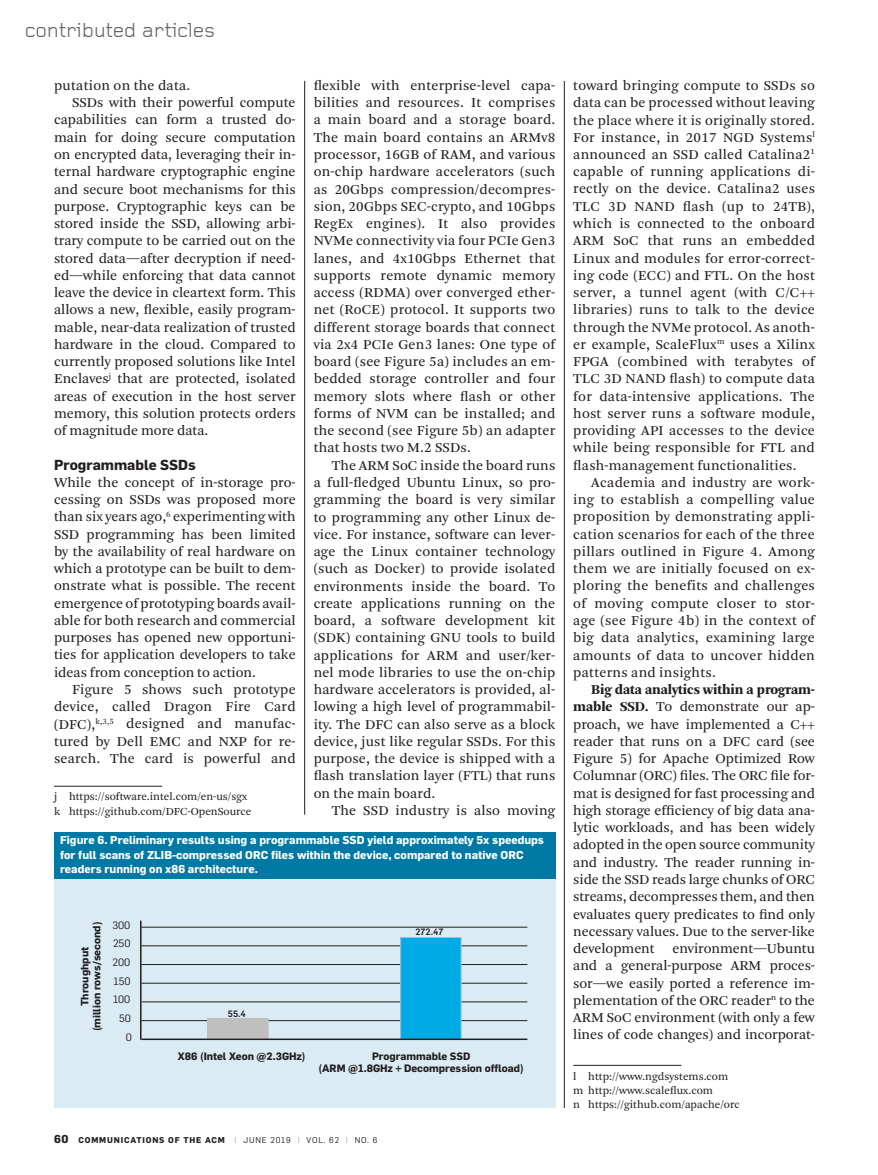
<style>
.page{position:relative;width:878px;height:1175px;background:#fff}
.page>*{position:absolute;margin:0;border:0;box-sizing:border-box;transform-origin:0 0}
.t1{font:21px "Foundry Gridnik";letter-spacing:-.015em;color:#636466}
.t2{font:14.25px/17.2px "Arnhem Blond";color:#231f20;text-align:justify}
.t3{font:900 14.25px "Arnhem";letter-spacing:-.005em;color:#231f20}
.t4{font:14.25px "Arnhem Blond";letter-spacing:.02em;color:#231f20}
.t5{font:700 14.25px "Flama";color:#231f20}
.t6{font:700 11.25px/14.2px "Flama";color:#fff}
.t7{font:11.25px/14.2px "Arnhem Blond";color:#231f20}
.t8{font:700 10.5px/12px "Flama";color:#231f20;text-align:center}
.t9{font:10.5px "Flama";letter-spacing:-.005em;color:#231f20}
.t10{font:500 9px "Flama";color:#231f20}
.t11{font:700 8.25px "Flama";letter-spacing:.1em;color:#231f20}
.s1{font-size:11.25px}
.s2{font-weight:400;color:#949698}
.s3{font-weight:400}
.s4{font-family:"Arnhem";font-weight:900}
</style>
<div class="page">
<hr style="left:573px;top:1065px;width:108px;height:1px;background:#231f20">
<hr style="left:54px;top:786px;width:108px;height:1px;background:#231f20">
<hr style="left:564px;top:81px;width:1px;height:1027px;background:#231f20">
<hr style="left:304px;top:81px;width:1px;height:733px;background:#231f20">
<div style="left:54px;top:837px;width:501px;height:271px;background:#dbebf3"></div>
<div style="left:54px;top:832px;width:501px;height:47px;background:#007aa4"></div>
<hr style="left:141px;top:1020px;width:386px;height:1px;background:#231f20">
<hr style="left:141px;top:1001px;width:386px;height:1px;background:#231f20">
<hr style="left:141px;top:983px;width:386px;height:1px;background:#231f20">
<hr style="left:141px;top:964px;width:386px;height:1px;background:#231f20">
<hr style="left:141px;top:945px;width:386px;height:1px;background:#231f20">
<hr style="left:141px;top:927px;width:386px;height:1px;background:#231f20">
<div style="left:208px;top:1018px;width:60px;height:21px;background:#c0bfbf"></div>
<div style="left:400px;top:937px;width:61px;height:102px;background:#00abe5"></div>
<div style="left:400px;top:937px;width:61px;height:102px;border:1px solid #9dc3e5"></div>
<hr style="left:141px;top:1038px;width:386px;height:2px;background:#231f20">
<hr style="left:140px;top:920px;width:1px;height:119px;background:#231f20">
<h1 class="t1" style="left:25px;top:19px;width:192px">contributed articles</h1>
<p class="t4" style="left:54px;top:77px;width:138px">putation on the data.</p>
<p class="t2" style="left:72px;top:94px;width:225px">SSDs with their powerful compute</p>
<p class="t2" style="left:54px;top:111px;width:243px">capabilities can form a trusted do-</p>
<p class="t2" style="left:54px;top:129px;width:243px">main for doing secure computation</p>
<p class="t2" style="left:54px;top:146px;width:243px">on encrypted data, leveraging their in-</p>
<p class="t2" style="left:54px;top:163px;width:243px">ternal hardware cryptographic engine</p>
<p class="t2" style="left:54px;top:181px;width:243px">and secure boot mechanisms for this</p>
<p class="t2" style="left:54px;top:198px;width:243px">purpose. Cryptographic keys can be</p>
<p class="t2" style="left:54px;top:215px;width:243px">stored inside the SSD, allowing arbi-</p>
<p class="t2" style="left:54px;top:232px;width:243px">trary compute to be carried out on the</p>
<p class="t2" style="left:54px;top:250px;width:243px">stored data—after decryption if need-</p>
<p class="t2" style="left:54px;top:267px;width:243px">ed—while enforcing that data cannot</p>
<p class="t2" style="left:54px;top:284px;width:243px">leave the device in cleartext form. This</p>
<p class="t2" style="left:54px;top:301px;width:243px">allows a new, flexible, easily program-</p>
<p class="t2" style="left:54px;top:319px;width:243px">mable, near-data realization of trusted</p>
<p class="t2" style="left:54px;top:336px;width:243px">hardware in the cloud. Compared to</p>
<p class="t2" style="left:54px;top:353px;width:243px">currently proposed solutions like Intel</p>
<p class="t2" style="left:54px;top:370px;width:243px">Enclaves<sup>j</sup> that are protected, isolated</p>
<p class="t2" style="left:54px;top:387px;width:243px">areas of execution in the host server</p>
<p class="t2" style="left:54px;top:405px;width:243px">memory, this solution protects orders</p>
<p class="t2" style="left:54px;top:422px;width:156px">of magnitude more data.</p>
<p class="t5" style="left:54px;top:456px;width:143px">Programmable SSDs</p>
<p class="t2" style="left:54px;top:474px;width:243px">While the concept of in-storage pro&shy;cessing on SSDs was proposed more than six years ago,<sup>6</sup> experimenting with SSD programming has been limited by the availability of real hardware on which a prototype can be built to dem&shy;onstrate what is possible. The recent emergence of prototyping boards avail&shy;able for both research and commercial purposes has opened new opportuni&shy;ties for application developers to take ideas from conception to action.</p>
<p class="t2" style="left:54px;top:681px;width:243px;text-indent:18px">Figure 5 shows such prototype device, called Dragon Fire Card (DFC),<sup>k,3,5</sup> designed and manufac&shy;tured by Dell EMC and NXP for re&shy;search. The card is powerful and</p>
<p class="t7" style="left:54px;top:790px;width:199px">j https://software.intel.com/en-us/sgx k https://github.com/DFC-OpenSource</p>
<p class="t6" style="left:60px;top:833px;width:485px">Figure 6. Preliminary results using a programmable SSD yield approximately 5x speedups for full scans of ZLIB-compressed ORC files within the device, compared to native ORC readers running on x86 architecture.</p>
<p class="t2" style="left:314px;top:77px;width:243px">flexible with enterprise-level capa&shy;bilities and resources. It comprises a main board and a storage board.<br>The main board contains an ARMv8 processor, 16GB of RAM, and various on-chip hardware accelerators (such as 20Gbps compression/decompres&shy;sion, 20Gbps SEC-crypto, and 10Gbps RegEx engines). It also provides NVMe connectivity via four PCIe Gen3 lanes, and 4x10Gbps Ethernet that supports remote dynamic memory access (RDMA) over converged ether&shy;net (RoCE) protocol. It supports two different storage boards that connect via 2x4 PCIe Gen3 lanes: One type of board (see Figure 5a) includes an em&shy;bedded storage controller and four memory slots where flash or other forms of NVM can be installed; and the second (see Figure 5b) an adapter that hosts two M.2 SSDs.</p>
<p class="t2" style="left:314px;top:457px;width:243px;text-indent:18px">The ARM SoC inside the board runs a full-fledged Ubuntu Linux, so pro&shy;gramming the board is very similar to programming any other Linux de&shy;vice. For instance, software can lever&shy;age the Linux container technology (such as Docker) to provide isolated environments inside the board. To create applications running on the board, a software development kit (SDK) containing GNU tools to build applications for ARM and user/ker&shy;nel mode libraries to use the on-chip hardware accelerators is provided, al&shy;lowing a high level of programmabil&shy;ity. The DFC can also serve as a block device, just like regular SSDs. For this purpose, the device is shipped with a flash translation layer (FTL) that runs on the main board.</p>
<p class="t2" style="left:331px;top:802px;width:225px">The SSD industry is also moving</p>
<p class="t8" style="left:78px;top:1031px;width:111px;rotate:-90deg">Throughput<br>(million rows/second)</p>
<p class="t9" style="left:112px;top:918px;width:19px">300</p>
<p class="t9" style="left:113px;top:937px;width:19px">250</p>
<p class="t9" style="left:113px;top:956px;width:19px">200</p>
<p class="t9" style="left:113px;top:974px;width:19px">150</p>
<p class="t9" style="left:113px;top:993px;width:19px">100</p>
<p class="t9" style="left:119px;top:1012px;width:13px">50</p>
<p class="t9" style="left:126px;top:1030px;width:8px">0</p>
<p class="t10" style="left:228px;top:1008px;width:20px">55.4</p>
<p class="t10" style="left:415px;top:926px;width:30px">272.47</p>
<p class="t8" style="left:178px;top:1049px;width:129px">X86 (Intel Xeon @2.3GHz)</p>
<p class="t8" style="left:318px;top:1049px;width:207px">Programmable SSD<br>(ARM @1.8GHz + Decompression offload)</p>
<p class="t11" style="left:54px;top:1134px;width:325px"><span class="s1">60</span> COMMUNICATIONS OF THE ACM <span class="s2">|</span> <span class="s3">JUNE 2019</span> <span class="s2">|</span> <span class="s3">VOL. 62</span> <span class="s2">|</span> <span class="s3">NO. 6</span></p>
<p class="t2" style="left:573px;top:77px;width:243px">toward bringing compute to SSDs so data can be processed without leaving the place where it is originally stored.<br>For instance, in 2017 NGD Systems<sup>l </sup>announced an SSD called Catalina2<sup>1 </sup>capable of running applications di&shy;rectly on the device. Catalina2 uses TLC 3D NAND flash (up to 24TB), which is connected to the onboard ARM SoC that runs an embedded Linux and modules for error-correct&shy;ing code (ECC) and FTL. On the host server, a tunnel agent (with C/C++ libraries) runs to talk to the device through the NVMe protocol. As anoth&shy;er example, ScaleFlux<sup>m</sup> uses a Xilinx FPGA (combined with terabytes of TLC 3D NAND flash) to compute data for data-intensive applications. The host server runs a software module, providing API accesses to the device while being responsible for FTL and flash-management functionalities.</p>
<p class="t2" style="left:573px;top:474px;width:243px;text-indent:18px">Academia and industry are work&shy;ing to establish a compelling value proposition by demonstrating appli&shy;cation scenarios for each of the three pillars outlined in Figure 4. Among them we are initially focused on ex&shy;ploring the benefits and challenges of moving compute closer to stor&shy;age (see Figure 4b) in the context of big data analytics, examining large amounts of data to uncover hidden patterns and insights.</p>
<p class="t3" style="left:591px;top:681px;width:225px">Big data analytics within a program-</p>
<p class="t2" style="left:573px;top:698px;width:243px"><span class="s4">mable SSD.</span> To demonstrate our ap&shy;proach, we have implemented a C++ reader that runs on a DFC card (see Figure 5) for Apache Optimized Row Columnar (ORC) files. The ORC file for&shy;mat is designed for fast processing and high storage efficiency of big data ana&shy;lytic workloads, and has been widely adopted in the open source community and industry. The reader running in&shy;side the SSD reads large chunks of ORC streams, decompresses them, and then evaluates query predicates to find only necessary values. Due to the server-like development environment—Ubuntu and a general-purpose ARM proces&shy;sor—we easily ported a reference im&shy;plementation of the ORC reader<sup>n</sup> to the ARM SoC environment (with only a few lines of code changes) and incorporat-</p>
<p class="t7" style="left:573px;top:1069px;width:168px">l http://www.ngdsystems.com m http://www.scaleflux.com<br>n https://github.com/apache/orc</p>
</div>
